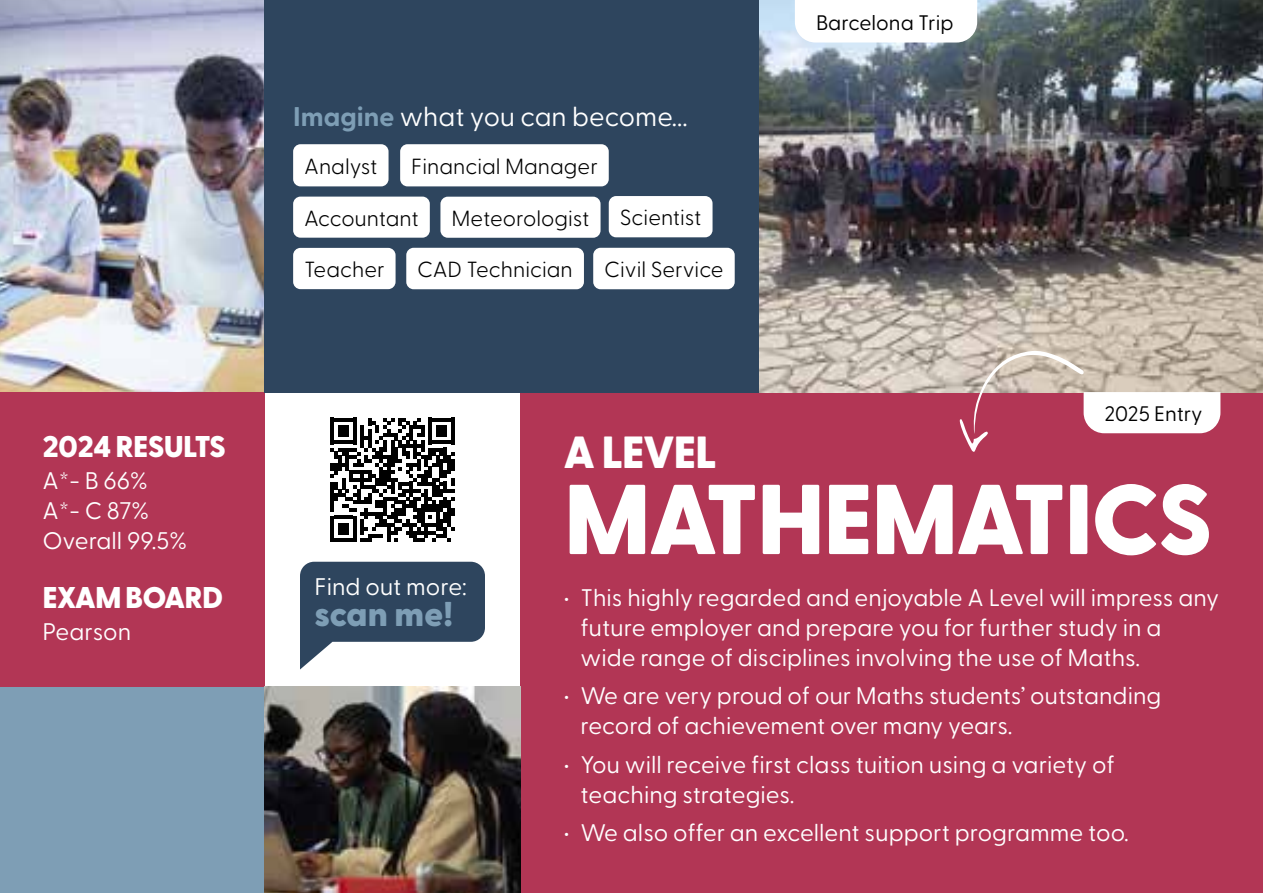
<style>
.page{position:relative;width:1263px;height:893px;background:#fff}
.page>*{position:absolute;margin:0;border:0;box-sizing:border-box;transform-origin:0 0}
.t1{font:800 99px "Greycliff CF";letter-spacing:-.025em;color:#fff}
.t2{font:800 45px "Greycliff CF";letter-spacing:-.03em;color:#fff}
.t3{font:800 34.5px "Greycliff CF";color:#7e9eb5}
.t4{font:800 30px "Greycliff CF";letter-spacing:-.025em;color:#fff}
.t5{font:27px "Greycliff CF";color:#fff}
.t6{font:24px/30px "Greycliff CF";color:#fff}
.t7{font:300 21.9px "Greycliff CF";color:#000}
.t8{font:300 21.9px "Greycliff CF";letter-spacing:-.02em;color:#000}
.t9{font:21px "Greycliff CF";color:#000}
.s1{font-weight:700;color:#7e9eb5}
</style>
<div class="page">
<div style="left:0;top:686px;width:264px;height:207px;background:#7e9eb5"></div>
<img style="left:0;top:0;width:264px;height:392px">
<div style="left:0;top:392px;width:264px;height:294px;background:#b23655"></div>
<div style="left:520px;top:392px;width:743px;height:501px;background:#b23655"></div>
<div style="left:264px;top:0;width:496px;height:392px;background:#2e455e"></div>
<img style="left:264px;top:686px;width:256px;height:207px">
<img style="left:759px;top:0;width:504px;height:392px">
<svg style="left:300px;top:562px;width:185px;height:107px"></svg>
<svg style="left:330px;top:418px;width:125px;height:124px"></svg>
<svg style="left:795px;top:0;width:182px;height:43px"></svg>
<svg style="left:960px;top:350px;width:260px;height:102px"></svg>
<div style="left:293px;top:144px;width:95px;height:42px;background:#fff;border-radius:7px"></div>
<div style="left:293px;top:197px;width:137px;height:41px;background:#fff;border-radius:7px"></div>
<div style="left:609px;top:196px;width:103px;height:41px;background:#fff;border-radius:7px"></div>
<div style="left:440px;top:197px;width:160px;height:41px;background:#fff;border-radius:7px"></div>
<div style="left:293px;top:248px;width:103px;height:41px;background:#fff;border-radius:7px"></div>
<div style="left:400px;top:144px;width:209px;height:42px;background:#fff;border-radius:7px"></div>
<div style="left:406px;top:248px;width:178px;height:41px;background:#fff;border-radius:7px"></div>
<div style="left:593px;top:248px;width:142px;height:41px;background:#fff;border-radius:7px"></div>
<p class="t4" style="left:43px;top:424px;width:185px">2024 RESULTS</p>
<p class="t6" style="left:43px;top:464px;width:146px">A*- B 66%<br>A*- C 87%<br>Overall 99.5%</p>
<p class="t4" style="left:43px;top:574px;width:182px">EXAM BOARD</p>
<p class="t6" style="left:43px;top:615px;width:90px">Pearson</p>
<p class="t5" style="left:293px;top:96px;width:396px"><span class="s1">Imagine</span> what you can become...</p>
<p class="t7" style="left:411px;top:150px;width:188px">Financial Manager</p>
<p class="t7" style="left:304px;top:150px;width:75px">Analyst</p>
<p class="t8" style="left:304px;top:202px;width:116px">Accountant</p>
<p class="t7" style="left:451px;top:202px;width:140px">Meteorologist</p>
<p class="t7" style="left:620px;top:201px;width:83px">Scientist</p>
<p class="t7" style="left:304px;top:253px;width:82px">Teacher</p>
<p class="t7" style="left:417px;top:253px;width:157px">CAD Technician</p>
<p class="t7" style="left:604px;top:253px;width:121px">Civil Service</p>
<h2 class="t2" style="left:563px;top:417px;width:155px">A LEVEL</h2>
<p class="t9" style="left:816px;top:7px;width:139px">Barcelona Trip</p>
<p class="t9" style="left:1105px;top:398px;width:99px">2025 Entry</p>
<p class="t6" style="left:314px;top:570px;width:154px">Find out more:</p>
<h3 class="t3" style="left:314px;top:587px;width:140px">scan me!</h3>
<h1 class="t1" style="left:563px;top:443px;width:651px">MATHEMATICS</h1>
<p class="t6" style="left:580px;top:581px;width:640px;text-indent:-17px">• This highly regarded and enjoyable A Level will impress any future employer and prepare you for further study in a wide range of disciplines involving the use of Maths.</p>
<p class="t6" style="left:580px;top:679px;width:582px;text-indent:-17px">• We are very proud of our Maths students’ outstanding record of achievement over many years.</p>
<p class="t6" style="left:580px;top:748px;width:536px;text-indent:-17px">• You will receive first class tuition using a variety of teaching strategies.</p>
<p class="t6" style="left:563px;top:816px;width:567px">• We also offer an excellent support programme too.</p>
</div>
